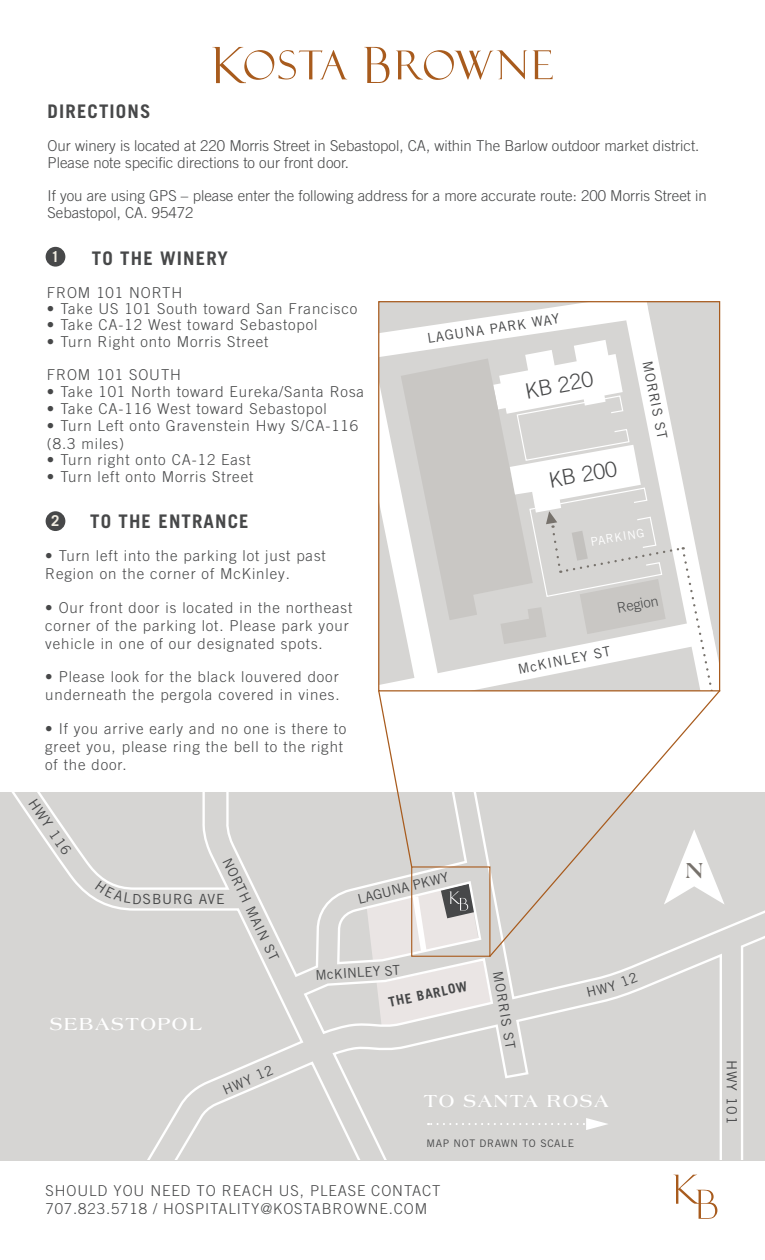
<style>
.page{position:relative;width:765px;height:1260px;background:#fff}
.page>*{position:absolute;margin:0;border:0;box-sizing:border-box;transform-origin:0 0}
.t1{font:700 23.38px "Americana LT";color:#77726c}
.t2{font:300 21.25px "Trade Gothic LT Pro";color:#474849}
.t3{font:700 18.75px "Trade Gothic LT Pro";letter-spacing:.06em;color:#474849}
.t4{font:700 18.75px "Americana LT";letter-spacing:.08em;color:#fff}
.t5{font:300 15px/18px "Trade Gothic LT Pro";letter-spacing:.06em;color:#474849}
.t6{font:300 15px/17.5px "Trade Gothic LT Pro";color:#474849}
.t7{font:700 15px "Trade Gothic LT Pro";color:#f1ede2}
.t8{font:300 14.25px "Trade Gothic LT Pro";color:#474849}
.t9{font:14px "Trade Gothic LT Pro";letter-spacing:.06em;color:#474849}
.t10{font:13.75px "Trade Gothic LT Pro";color:#474849}
.t11{font:13.5px "Trade Gothic LT Pro";color:#474849}
.t12{font:700 13.5px "Trade Gothic LT Pro";color:#474849}
.t13{font:11.88px "Trade Gothic LT Pro";color:#fff}
.t14{font:10.38px "Trade Gothic LT Pro";letter-spacing:.06em;color:#474849}
</style>
<div class="page">
<svg style="left:675px;top:1175px;width:42px;height:44px"></svg>
<div style="left:0;top:792px;width:765px;height:368px;background:#d6d5d3"></div>
<svg style="left:212px;top:47px;width:135px;height:36px"></svg>
<svg style="left:364px;top:47px;width:26px;height:36px"></svg>
<svg style="left:396px;top:50px;width:131px;height:30px"></svg>
<svg style="left:533px;top:50px;width:20px;height:29px"></svg>
<div style="left:46px;top:247px;width:19px;height:20px;background:#474849;border-radius:50%"></div>
<div style="left:46px;top:511px;width:19px;height:20px;background:#474849;border-radius:50%"></div>
<svg style="left:95px;top:881px;width:46px;height:23px"></svg>
<svg style="left:59px;top:844px;width:13px;height:12px"></svg>
<svg style="left:367px;top:302px;width:358px;height:724px"></svg>
<p class="t3" style="left:48px;top:100px;width:104px">DIRECTIONS</p>
<p class="t6" style="left:48px;top:137px;width:653px">Our winery is located at 220 Morris Street in Sebastopol, CA, within The Barlow outdoor market district.<br>Please note specific directions to our front door.</p>
<p class="t6" style="left:48px;top:187px;width:661px">If you are using GPS – please enter the following address for a more accurate route: 200 Morris Street in<br>Sebastopol, CA. 95472</p>
<p class="t3" style="left:92px;top:247px;width:138px">TO THE WINERY</p>
<p class="t5" style="left:47px;top:283px;width:137px">FROM 101 NORTH</p>
<p class="t5" style="left:47px;top:299px;width:312px">• Take US 101 South toward San Francisco</p>
<p class="t5" style="left:47px;top:316px;width:272px">• Take CA-12 West toward Sebastopol</p>
<p class="t5" style="left:47px;top:332px;width:223px">• Turn Right onto Morris Street</p>
<p class="t5" style="left:47px;top:366px;width:136px">FROM 101 SOUTH</p>
<p class="t5" style="left:47px;top:383px;width:319px">• Take 101 North toward Eureka/Santa Rosa</p>
<p class="t5" style="left:47px;top:399px;width:281px">• Take CA-116 West toward Sebastopol</p>
<p class="t5" style="left:47px;top:416px;width:313px">• Turn Left onto Gravenstein Hwy S/CA-116 (8.3 miles)</p>
<p class="t5" style="left:47px;top:451px;width:205px">• Turn right onto CA-12 East</p>
<p class="t5" style="left:47px;top:468px;width:208px">• Turn left onto Morris Street</p>
<p class="t7" style="left:51px;top:247px;width:10px">1</p>
<p class="t10" style="left:426px;top:329px;width:135px;rotate:-8deg">LAGUNA PARK WAY</p>
<p class="t10" style="left:656px;top:360px;width:80px;rotate:79deg">MORRIS ST</p>
<h2 class="t2" style="left:523px;top:379px;width:70px;rotate:-11deg">KB 220</h2>
<h2 class="t2" style="left:547px;top:468px;width:70px;rotate:-10deg">KB 200</h2>
<p class="t3" style="left:90px;top:510px;width:160px">TO THE ENTRANCE</p>
<p class="t5" style="left:45px;top:547px;width:282px">• Turn left into the parking lot just past<br>Region on the corner of McKinley.</p>
<p class="t5" style="left:45px;top:598px;width:309px">• Our front door is located in the northeast corner of the parking lot. Please park your vehicle in one of our designated spots.</p>
<p class="t5" style="left:45px;top:668px;width:296px">• Please look for the black louvered door underneath the pergola covered in vines.</p>
<p class="t5" style="left:45px;top:719px;width:303px">• If you arrive early and no one is there to greet you, please ring the bell to the right of the door.</p>
<p class="t7" style="left:51px;top:511px;width:10px">2</p>
<p class="t9" style="left:39px;top:796px;width:57px;rotate:56deg">HWY 11</p>
<p class="t13" style="left:590px;top:534px;width:56px;rotate:-9deg">PARKING</p>
<p class="t8" style="left:616px;top:600px;width:43px;rotate:-11deg">Region</p>
<p class="t10" style="left:517px;top:661px;width:95px;rotate:-11deg">McKINLEY ST</p>
<p class="t11" style="left:234px;top:855px;width:114px;rotate:64deg">NORTH MAIN ST</p>
<h1 class="t1" style="left:685px;top:857px;width:19px">N</h1>
<p class="t11" style="left:356px;top:891px;width:94px;rotate:-14deg">LAGUNA PKWY</p>
<p class="t9" style="left:143px;top:890px;width:83px">SBURG AVE</p>
<p class="t4" style="left:50px;top:1013px;width:153px">SEBASTOPOL</p>
<p class="t11" style="left:220px;top:1083px;width:55px;rotate:-24deg">HWY 12</p>
<p class="t11" style="left:315px;top:967px;width:86px;rotate:-3deg">McKINLEY ST</p>
<p class="t12" style="left:387px;top:994px;width:82px;rotate:-12deg">THE BARLOW</p>
<p class="t11" style="left:506px;top:970px;width:79px;rotate:80deg">MORRIS ST</p>
<p class="t4" style="left:424px;top:1090px;width:186px">TO SANTA ROSA</p>
<p class="t14" style="left:427px;top:1137px;width:149px">MAP NOT DRAWN TO SCALE</p>
<p class="t5" style="left:45px;top:1181px;width:397px">SHOULD YOU NEED TO REACH US, PLEASE CONTACT<br>707.823.5718 / HOSPITALITY@KOSTABROWNE.COM</p>
<p class="t9" style="left:740px;top:1060px;width:66px;rotate:90deg">HWY 101</p>
</div>
